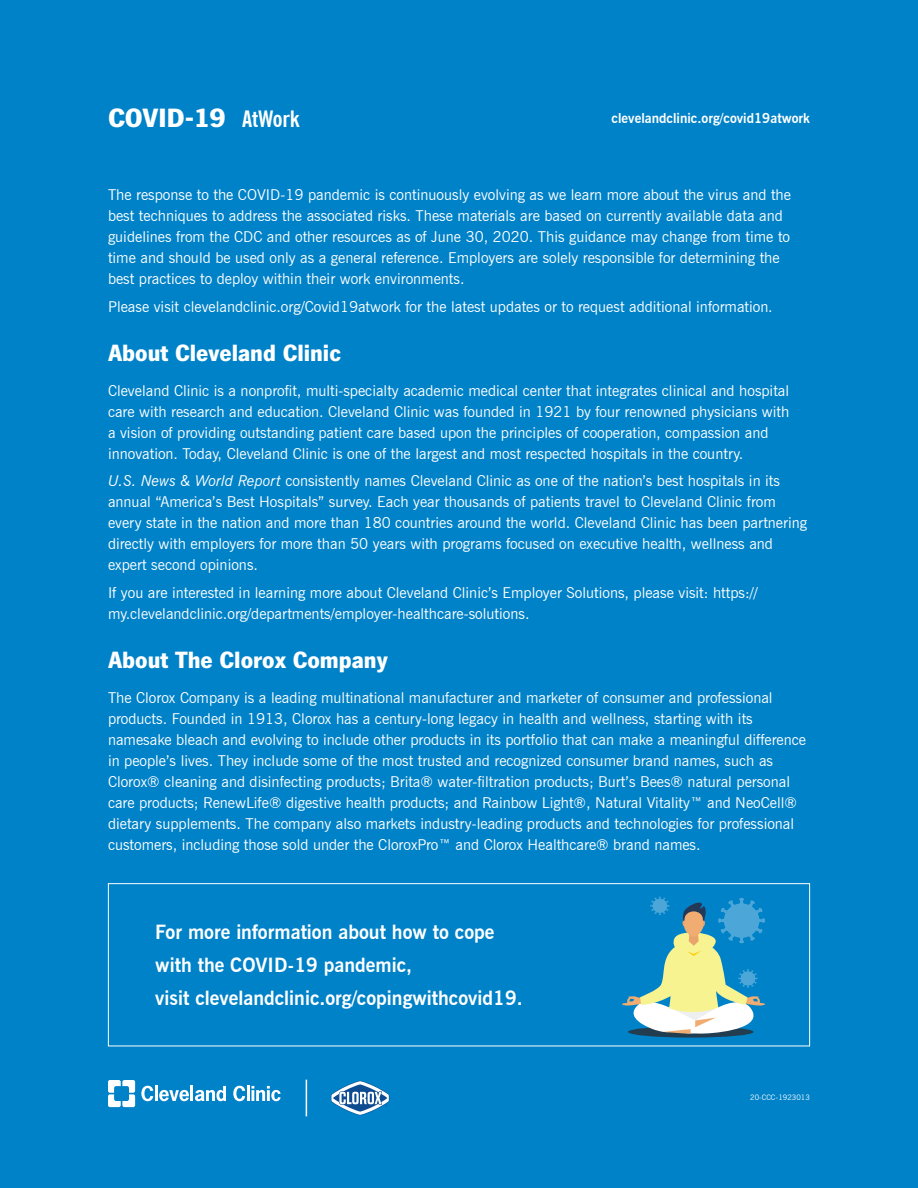
<style>
.page{position:relative;width:918px;height:1188px;background:#0082c8}
.page>*{position:absolute;margin:0;border:0;box-sizing:border-box;transform-origin:0 0}
.t1{font:900 27px "News Gothic LT Std";color:#fff}
.t2{font:900 24px "News Gothic LT Std";color:#fff}
.t3{font:700 19.5px/33px "News Gothic BT";color:#fff}
.t4{font:15px/21px "News Gothic BT";color:#fff}
.t5{font:700 13.5px "News Gothic BT";color:#fff}
.t6{font:7.5px "News Gothic BT";color:#fff}
.s1{font-family:"News Gothic BT";font-weight:700;font-stretch:condensed;font-size:22.5px}
.s2{font-style:italic}
</style>
<div class="page">
<svg style="left:141px;top:1086px;width:12px;height:15px"></svg>
<hr style="left:155px;top:1086px;width:3px;height:15px;background:#fff">
<svg style="left:159px;top:1090px;width:30px;height:11px"></svg>
<hr style="left:190px;top:1086px;width:3px;height:15px;background:#fff">
<svg style="left:195px;top:1086px;width:31px;height:15px"></svg>
<svg style="left:233px;top:1086px;width:12px;height:15px"></svg>
<hr style="left:247px;top:1086px;width:3px;height:15px;background:#fff">
<svg style="left:251px;top:1086px;width:30px;height:15px"></svg>
<svg style="left:108px;top:1080px;width:27px;height:27px"></svg>
<svg style="left:331px;top:1081px;width:58px;height:35px"></svg>
<hr style="left:306px;top:1080px;width:1px;height:36px;background:#fff">
<div style="left:108px;top:883px;width:702px;height:163px;border:1px solid #fff"></div>
<svg style="left:628px;top:1026px;width:126px;height:12px"></svg>
<svg style="left:622px;top:897px;width:143px;height:137px"></svg>
<h1 class="t1" style="left:108px;top:103px;width:193px">COVID-19 <span class="s1">AtWork</span></h1>
<p class="t5" style="left:612px;top:110px;width:200px">clevelandclinic.org/covid19atwork</p>
<p class="t4" style="left:108px;top:184px;width:685px">The response to the COVID-19 pandemic is continuously evolving as we learn more about the virus and the best techniques to address the associated risks. These materials are based on currently available data and guidelines from the CDC and other resources as of June 30, 2020. This guidance may change from time to time and should be used only as a general reference. Employers are solely responsible for determining the best practices to deploy within their work environments.</p>
<p class="t4" style="left:108px;top:296px;width:666px">Please visit clevelandclinic.org/Covid19atwork for the latest updates or to request additional information.</p>
<h2 class="t2" style="left:108px;top:339px;width:234px">About Cleveland Clinic</h2>
<p class="t4" style="left:108px;top:380px;width:683px">Cleveland Clinic is a nonprofit, multi-specialty academic medical center that integrates clinical and hospital care with research and education. Cleveland Clinic was founded in 1921 by four renowned physicians with a vision of providing outstanding patient care based upon the principles of cooperation, compassion and innovation. Today, Cleveland Clinic is one of the largest and most respected hospitals in the country.</p>
<p class="t4" style="left:108px;top:471px;width:701px"><span class="s2">U.S. News &amp; World Report</span> consistently names Cleveland Clinic as one of the nation’s best hospitals in its annual “America’s Best Hospitals” survey. Each year thousands of patients travel to Cleveland Clinic from every state in the nation and more than 180 countries around the world. Cleveland Clinic has been partnering directly with employers for more than 50 years with programs focused on executive health, wellness and expert second opinions.</p>
<p class="t4" style="left:108px;top:582px;width:651px">If you are interested in learning more about Cleveland Clinic’s Employer Solutions, please visit: https:// my.clevelandclinic.org/departments/employer-healthcare-solutions.</p>
<h2 class="t2" style="left:108px;top:646px;width:281px">About The Clorox Company</h2>
<p class="t4" style="left:108px;top:687px;width:700px">The Clorox Company is a leading multinational manufacturer and marketer of consumer and professional products. Founded in 1913, Clorox has a century-long legacy in health and wellness, starting with its namesake bleach and evolving to include other products in its portfolio that can make a meaningful difference in people’s lives. They include some of the most trusted and recognized consumer brand names, such as Clorox® cleaning and disinfecting products; Brita® water-filtration products; Burt’s Bees® natural personal care products; RenewLife® digestive health products; and Rainbow Light®, Natural Vitality™ and NeoCell® dietary supplements. The company also markets industry-leading products and technologies for professional customers, including those sold under the CloroxPro™ and Clorox Healthcare® brand names.</p>
<h3 class="t3" style="left:155px;top:916px;width:369px">For more information about how to cope with the COVID-19 pandemic,<br>visit clevelandclinic.org/copingwithcovid19.</h3>
<p class="t6" style="left:750px;top:1093px;width:61px">20-CCC-1923013</p>
</div>
